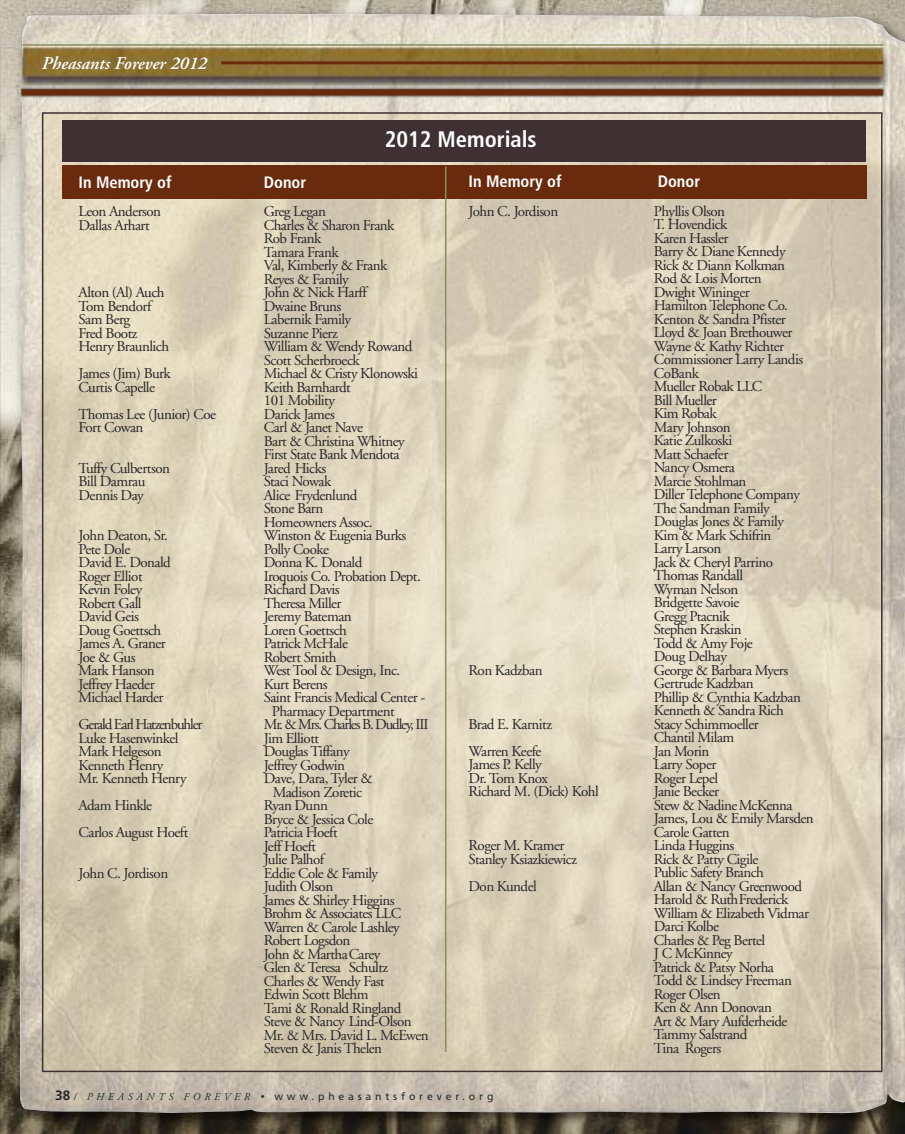
<style>
.page{position:relative;width:905px;height:1134px;background:#fff}
.page>*{position:absolute;margin:0;border:0;box-sizing:border-box;transform-origin:0 0}
.t1{font:700 condensed 22.5px "Frutiger LT Std";color:#fff}
.t2{font:italic 600 18px "Adobe Garamond";color:#fff}
.t3{font:700 condensed 16.5px "Frutiger LT Std";color:#fff}
.t4{font:15px/13.5px "Adobe Garamond";letter-spacing:-.035em;color:#272627}
.t5{font:15px "Adobe Garamond";letter-spacing:-.075em;color:#272627}
.t6{font:10.5px "Frutiger";letter-spacing:.36em;color:#272627}
.s1{font-family:"Frutiger LT Std";font-weight:700;font-size:13.5px}
.s2{font-family:"Adobe Garamond";font-style:italic}
</style>
<div class="page">
<img style="left:0;top:0;width:904px;height:1134px">
<img style="left:20px;top:13px;width:884px;height:1100px">
<hr style="left:22px;top:44px;width:861px;height:2px;background:#888e5d">
<img style="left:17px;top:85px;width:872px;height:17px">
<div style="left:22px;top:89px;width:860px;height:6px;background:#6a2a0d"></div>
<hr style="left:221px;top:61px;width:662px;height:3px;background:#6a2a0d">
<img style="left:45px;top:115px;width:834px;height:954px">
<div style="left:62px;top:121px;width:803px;height:41px;background:#3f3034"></div>
<div style="left:62px;top:166px;width:804px;height:33px;background:#6a2a0d"></div>
<hr style="left:445px;top:166px;width:1px;height:886px;background:#888e5d">
<p class="t2" style="left:42px;top:56px;width:167px">Pheasants Forever 2012</p>
<h1 class="t1" style="left:385px;top:130px;width:153px">2012 Memorials</h1>
<p class="t3" style="left:79px;top:175px;width:94px">In Memory of</p>
<p class="t3" style="left:264px;top:175px;width:44px">Donor</p>
<p class="t4" style="left:79px;top:206px;width:84px">Leon Anderson</p>
<p class="t4" style="left:264px;top:206px;width:64px">Greg Legan</p>
<p class="t4" style="left:79px;top:220px;width:73px">Dallas Arhart</p>
<p class="t4" style="left:264px;top:220px;width:132px">Charles &amp; Sharon Frank<br>Rob Frank<br>Tamara Frank<br>Val, Kimberly &amp; Frank<br>Reyes &amp; Family</p>
<p class="t4" style="left:79px;top:287px;width:88px">Alton (Al) Auch</p>
<p class="t4" style="left:264px;top:287px;width:104px">John &amp; Nick Harff</p>
<p class="t4" style="left:79px;top:301px;width:74px">Tom Bendorf</p>
<p class="t4" style="left:264px;top:301px;width:79px">Dwaine Bruns</p>
<p class="t4" style="left:79px;top:314px;width:53px">Sam Berg</p>
<p class="t4" style="left:264px;top:314px;width:89px">Labernik Family</p>
<p class="t4" style="left:79px;top:328px;width:60px">Fred Bootz</p>
<p class="t4" style="left:264px;top:328px;width:75px">Suzanne Pierz</p>
<p class="t4" style="left:79px;top:341px;width:92px">Henry Braunlich</p>
<p class="t4" style="left:264px;top:341px;width:150px">William &amp; Wendy Rowand<br>Scott Scherbroeck</p>
<p class="t4" style="left:79px;top:368px;width:94px">James (Jim) Burk</p>
<p class="t4" style="left:264px;top:368px;width:156px">Michael &amp; Cristy Klonowski</p>
<p class="t4" style="left:79px;top:382px;width:78px">Curtis Capelle</p>
<p class="t4" style="left:264px;top:382px;width:89px">Keith Barnhardt<br>101 Mobility</p>
<p class="t4" style="left:79px;top:409px;width:139px">Thomas Lee (Junior) Coe</p>
<p class="t4" style="left:264px;top:409px;width:73px">Darick James</p>
<p class="t4" style="left:79px;top:422px;width:66px">Fort Cowan</p>
<p class="t4" style="left:264px;top:422px;width:142px">Carl &amp; Janet Nave<br>Bart &amp; Christina Whitney<br>First State Bank Mendota</p>
<p class="t4" style="left:79px;top:463px;width:93px">Tuffy Culbertson</p>
<p class="t4" style="left:264px;top:463px;width:64px">Jared Hicks</p>
<p class="t4" style="left:79px;top:476px;width:68px">Bill Damrau</p>
<p class="t4" style="left:264px;top:476px;width:69px">Staci Nowak</p>
<p class="t4" style="left:79px;top:490px;width:67px">Dennis Day</p>
<p class="t4" style="left:264px;top:490px;width:110px">Alice Frydenlund<br>Stone Barn<br>Homeowners Assoc.</p>
<p class="t4" style="left:79px;top:530px;width:91px">John Deaton, Sr.</p>
<p class="t4" style="left:264px;top:530px;width:144px">Winston &amp; Eugenia Burks</p>
<p class="t4" style="left:79px;top:544px;width:53px">Pete Dole</p>
<p class="t4" style="left:264px;top:544px;width:67px">Polly Cooke</p>
<p class="t4" style="left:79px;top:557px;width:94px">David E. Donald</p>
<p class="t4" style="left:264px;top:557px;width:100px">Donna K. Donald</p>
<p class="t4" style="left:79px;top:571px;width:66px">Roger Elliot</p>
<p class="t4" style="left:264px;top:571px;width:158px">Iroquois Co. Probation Dept.</p>
<p class="t4" style="left:79px;top:584px;width:65px">Kevin Foley</p>
<p class="t4" style="left:264px;top:584px;width:77px">Richard Davis</p>
<p class="t4" style="left:79px;top:598px;width:64px">Robert Gall</p>
<p class="t4" style="left:264px;top:598px;width:79px">Theresa Miller</p>
<p class="t4" style="left:79px;top:611px;width:62px">David Geis</p>
<p class="t4" style="left:264px;top:611px;width:89px">Jeremy Bateman</p>
<p class="t4" style="left:79px;top:625px;width:84px">Doug Goettsch</p>
<p class="t4" style="left:264px;top:625px;width:85px">Loren Goettsch</p>
<p class="t4" style="left:79px;top:638px;width:89px">James A. Graner</p>
<p class="t4" style="left:264px;top:638px;width:86px">Patrick McHale</p>
<p class="t4" style="left:79px;top:652px;width:59px">Joe &amp; Gus</p>
<p class="t4" style="left:264px;top:652px;width:74px">Robert Smith</p>
<p class="t4" style="left:79px;top:665px;width:78px">Mark Hanson</p>
<p class="t4" style="left:264px;top:665px;width:138px">West Tool &amp; Design, Inc.</p>
<p class="t4" style="left:79px;top:679px;width:78px">Jeffrey Haeder</p>
<p class="t4" style="left:264px;top:679px;width:65px">Kurt Berens</p>
<p class="t4" style="left:79px;top:692px;width:87px">Michael Harder</p>
<p class="t4" style="left:272px;top:692px;width:155px;text-indent:-8px">Saint Francis Medical Center -<br>Pharmacy Department</p>
<p class="t5" style="left:79px;top:719px;width:125px">Gerald Earl Hatzenbuhler</p>
<p class="t5" style="left:264px;top:719px;width:166px">Mr. &amp; Mrs. Charles B. Dudley, III</p>
<p class="t4" style="left:79px;top:733px;width:101px">Luke Hasenwinkel</p>
<p class="t4" style="left:264px;top:733px;width:57px">Jim Elliott</p>
<p class="t4" style="left:79px;top:746px;width:85px">Mark Helgeson</p>
<p class="t4" style="left:264px;top:746px;width:87px">Douglas Tiffany</p>
<p class="t4" style="left:79px;top:760px;width:86px">Kenneth Henry</p>
<p class="t4" style="left:264px;top:760px;width:83px">Jeffrey Godwin</p>
<p class="t4" style="left:79px;top:773px;width:109px">Mr. Kenneth Henry</p>
<p class="t4" style="left:264px;top:773px;width:110px;text-align:center">Dave, Dara, Tyler &amp;<br>Madison Zoretic</p>
<p class="t4" style="left:79px;top:800px;width:75px">Adam Hinkle</p>
<p class="t4" style="left:264px;top:800px;width:111px">Ryan Dunn<br>Bryce &amp; Jessica Cole</p>
<p class="t4" style="left:79px;top:827px;width:111px">Carlos August Hoeft</p>
<p class="t4" style="left:264px;top:827px;width:75px">Patricia Hoeft<br>Jeff Hoeft<br>Julie Palhof</p>
<p class="t4" style="left:79px;top:868px;width:91px">John C. Jordison</p>
<p class="t4" style="left:264px;top:868px;width:166px">Eddie Cole &amp; Family<br>Judith Olson<br>James &amp; Shirley Higgins<br>Brohm &amp; Associates LLC<br>Warren &amp; Carole Lashley<br>Robert Logsdon<br>John &amp; MarthaCarey<br>Glen &amp; Teresa Schultz<br>Charles &amp; Wendy Fast<br>Edwin Scott Blehm<br>Tami &amp; Ronald Ringland<br>Steve &amp; Nancy Lind-Olson<br>Mr. &amp; Mrs. David L. McEwen<br>Steven &amp; Janis Thelen</p>
<p class="t3" style="left:468px;top:175px;width:94px">In Memory of</p>
<p class="t3" style="left:657px;top:175px;width:44px">Donor</p>
<p class="t4" style="left:468px;top:205px;width:91px">John C. Jordison</p>
<p class="t4" style="left:653px;top:205px;width:151px">Phyllis Olson<br>T. Hovendick<br>Karen Hassler<br>Barry &amp; Diane Kennedy<br>Rick &amp; Diann Kolkman<br>Rod &amp; Lois Morten<br>Dwight Wininger<br>Hamilton Telephone Co.<br>Kenton &amp; Sandra Pfister<br>Lloyd &amp; Joan Brethouwer<br>Wayne &amp; Kathy Richter<br>Commissioner Larry Landis<br>CoBank<br>Mueller Robak LLC<br>Bill Mueller<br>Kim Robak<br>Mary Johnson<br>Katie Zulkoski<br>Matt Schaefer<br>Nancy Osmera<br>Marcie Stohlman<br>Diller Telephone Company<br>The Sandman Family<br>Douglas Jones &amp; Family<br>Kim &amp; Mark Schifrin<br>Larry Larson<br>Jack &amp; Cheryl Parrino<br>Thomas Randall<br>Wyman Nelson<br>Bridgette Savoie<br>Gregg Ptacnik<br>Stephen Kraskin<br>Todd &amp; Amy Foje<br>Doug Delhay</p>
<p class="t4" style="left:468px;top:664px;width:76px">Ron Kadzban</p>
<p class="t4" style="left:653px;top:664px;width:149px">George &amp; Barbara Myers<br>Gertrude Kadzban<br>Phillip &amp; Cynthia Kadzban<br>Kenneth &amp; Sandra Rich</p>
<p class="t4" style="left:468px;top:718px;width:85px">Brad E. Karnitz</p>
<p class="t4" style="left:653px;top:718px;width:106px">Stacy Schimmoeller<br>Chantil Milam</p>
<p class="t4" style="left:468px;top:745px;width:74px">Warren Keefe</p>
<p class="t4" style="left:653px;top:745px;width:57px">Jan Morin</p>
<p class="t4" style="left:468px;top:759px;width:75px">James P. Kelly</p>
<p class="t4" style="left:653px;top:759px;width:64px">Larry Soper</p>
<p class="t4" style="left:468px;top:772px;width:81px">Dr. Tom Knox</p>
<p class="t4" style="left:653px;top:772px;width:66px">Roger Lepel</p>
<p class="t4" style="left:468px;top:786px;width:132px">Richard M. (Dick) Kohl</p>
<p class="t4" style="left:653px;top:786px;width:161px">Janie Becker<br>Stew &amp; NadineMcKenna<br>James, Lou &amp; Emily Marsden<br>Carole Gatten</p>
<p class="t4" style="left:468px;top:840px;width:97px">Roger M. Kramer</p>
<p class="t4" style="left:653px;top:840px;width:82px">Linda Huggins</p>
<p class="t4" style="left:468px;top:853px;width:110px">Stanley Ksiazkiewicz</p>
<p class="t4" style="left:653px;top:853px;width:112px">Rick &amp; Patty Cigile<br>Public Safety Branch</p>
<p class="t4" style="left:468px;top:880px;width:70px">Don Kundel</p>
<p class="t4" style="left:653px;top:880px;width:157px">Allan &amp; Nancy Greenwood<br>Harold &amp; RuthFrederick<br>William &amp; Elizabeth Vidmar<br>Darci Kolbe<br>Charles &amp; Peg Bertel<br>J C McKinney<br>Patrick &amp; Patsy Norha<br>Todd &amp; Lindsey Freeman<br>Roger Olsen<br>Ken &amp; Ann Donovan<br>Art &amp; Mary Aufderheide<br>Tammy Salstrand<br>Tina Rogers</p>
<p class="t6" style="left:55px;top:1092px;width:440px"><span class="s1">38</span><span class="s2">/ PHEASANTS FOREVER •</span> www.pheasantsforever.org</p>
</div>
